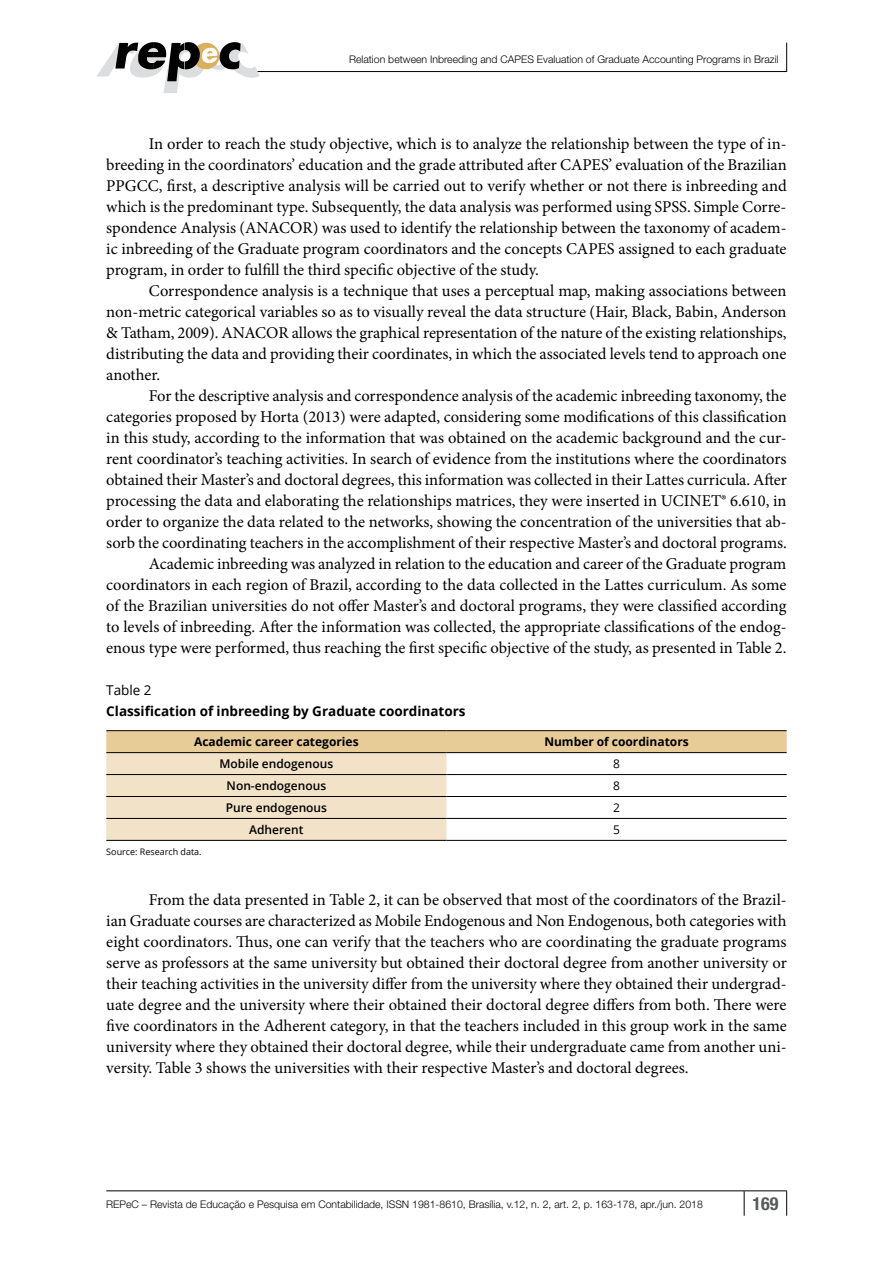
<style>
.page{position:relative;width:893px;height:1263px;background:#fff}
.page>*{position:absolute;margin:0;border:0;box-sizing:border-box;transform-origin:0 0}
.t1{font:700 condensed 18px "Helvetica Neue LT Std";color:#58595b}
.t2{font:16.5px/21px "Minion Pro";letter-spacing:-.005em;color:#000;text-align:justify}
.t3{font:700 13.5px "Open Sans";color:#000}
.t4{font:13.5px "Open Sans";color:#000}
.t5{font:600 12px "Open Sans";color:#000}
.t6{font:700 12px "Open Sans";color:#000}
.t7{font:12px "Open Sans";color:#000}
.t8{font:300 10.5px "Helvetica Neue LT Std";color:#000}
.t9{font:9px "Open Sans";color:#000}
</style>
<div class="page">
<hr style="left:106px;top:1190px;width:638px;height:1px;background:#000">
<hr style="left:744px;top:1190px;width:43px;height:1px;background:#000">
<svg style="left:744px;top:1191px;width:1px;height:25px"></svg>
<svg style="left:786px;top:1191px;width:1px;height:25px"></svg>
<hr style="left:254px;top:71px;width:533px;height:1px;background:#000">
<svg style="left:786px;top:43px;width:1px;height:28px"></svg>
<svg style="left:97px;top:42px;width:163px;height:51px"></svg>
<svg style="left:106px;top:731px;width:681px;height:109px"></svg>
<hr style="left:106px;top:774px;width:340px;height:1px;background:#000">
<hr style="left:446px;top:774px;width:341px;height:1px;background:#000">
<hr style="left:106px;top:818px;width:340px;height:1px;background:#000">
<hr style="left:446px;top:818px;width:341px;height:1px;background:#000">
<hr style="left:106px;top:730px;width:340px;height:1px;background:#000">
<hr style="left:446px;top:730px;width:341px;height:1px;background:#000">
<hr style="left:106px;top:796px;width:340px;height:1px;background:#000">
<hr style="left:446px;top:796px;width:341px;height:1px;background:#000">
<hr style="left:446px;top:752px;width:341px;height:1px;background:#000">
<hr style="left:446px;top:840px;width:341px;height:1px;background:#000">
<hr style="left:106px;top:752px;width:340px;height:1px;background:#000">
<hr style="left:106px;top:840px;width:340px;height:1px;background:#000">
<p class="t8" style="left:349px;top:53px;width:431px">Relation between Inbreeding and CAPES Evaluation of Graduate Accounting Programs in Brazil</p>
<p class="t2" style="left:106px;top:133px;width:682px;text-indent:43px">In order to reach the study objective, which is to analyze the relationship between the type of in&shy;breeding in the coordinators’ education and the grade attributed after CAPES’ evaluation of the Brazilian PPGCC, first, a descriptive analysis will be carried out to verify whether or not there is inbreeding and which is the predominant type. Subsequently, the data analysis was performed using SPSS. Simple Corre&shy;spondence Analysis (ANACOR) was used to identify the relationship between the taxonomy of academ&shy;ic inbreeding of the Graduate program coordinators and the concepts CAPES assigned to each graduate program, in order to fulfill the third specific objective of the study.</p>
<p class="t2" style="left:106px;top:280px;width:682px;text-indent:43px">Correspondence analysis is a technique that uses a perceptual map, making associations between non-metric categorical variables so as to visually reveal the data structure (Hair, Black, Babin, Anderson &amp; Tatham, 2009). ANACOR allows the graphical representation of the nature of the existing relationships, distributing the data and providing their coordinates, in which the associated levels tend to approach one another.</p>
<p class="t2" style="left:106px;top:385px;width:682px;text-align:right">For the descriptive analysis and correspondence analysis of the academic inbreeding taxonomy, the categories proposed by Horta (2013) were adapted, considering some modifications of this classification in this study, according to the information that was obtained on the academic background and the cur&shy;rent coordinator’s teaching activities. In search of evidence from the institutions where the coordinators obtained their Master’s and doctoral degrees, this information was collected in their Lattes curricula. After processing the data and elaborating the relationships matrices, they were inserted in UCINET® 6.610, in order to organize the data related to the networks, showing the concentration of the universities that ab&shy;sorb the coordinating teachers in the accomplishment of their respective Master’s and doctoral programs.<br>Academic inbreeding was analyzed in relation to the education and career of the Graduate program coordinators in each region of Brazil, according to the data collected in the Lattes curriculum. As some of the Brazilian universities do not offer Master’s and doctoral programs, they were classified according to levels of inbreeding. After the information was collected, the appropriate classifications of the endog&shy;enous type were performed, thus reaching the first specific objective of the study, as presented in Table 2.</p>
<p class="t4" style="left:106px;top:681px;width:47px">Table 2</p>
<p class="t3" style="left:106px;top:701px;width:361px">Classification of inbreeding by Graduate coordinators</p>
<p class="t6" style="left:194px;top:733px;width:166px">Academic career categories</p>
<p class="t6" style="left:544px;top:733px;width:146px">Number of coordinators</p>
<p class="t5" style="left:219px;top:755px;width:115px">Mobile endogenous</p>
<p class="t7" style="left:613px;top:756px;width:8px">8</p>
<p class="t5" style="left:227px;top:777px;width:101px">Non-endogenous</p>
<p class="t7" style="left:613px;top:777px;width:8px">8</p>
<p class="t5" style="left:226px;top:799px;width:103px">Pure endogenous</p>
<p class="t7" style="left:613px;top:799px;width:8px">2</p>
<p class="t5" style="left:249px;top:821px;width:56px">Adherent</p>
<p class="t7" style="left:613px;top:821px;width:8px">5</p>
<p class="t9" style="left:106px;top:846px;width:97px">Source: Research data.</p>
<p class="t2" style="left:106px;top:889px;width:682px;text-indent:43px">From the data presented in Table 2, it can be observed that most of the coordinators of the Brazil&shy;ian Graduate courses are characterized as Mobile Endogenous and Non Endogenous, both categories with eight coordinators. Thus, one can verify that the teachers who are coordinating the graduate programs serve as professors at the same university but obtained their doctoral degree from another university or their teaching activities in the university differ from the university where they obtained their undergrad&shy;uate degree and the university where their obtained their doctoral degree differs from both. There were five coordinators in the Adherent category, in that the teachers included in this group work in the same university where they obtained their doctoral degree, while their undergraduate came from another uni&shy;versity. Table 3 shows the universities with their respective Master’s and doctoral degrees.</p>
<p class="t8" style="left:106px;top:1197px;width:598px">REPeC – Revista de Educação e Pesquisa em Contabilidade, ISSN 1981-8610, Brasília, v.12, n. 2, art. 2, p. 163-178, apr./jun. 2018</p>
<p class="t1" style="left:752px;top:1192px;width:27px">169</p>
</div>
